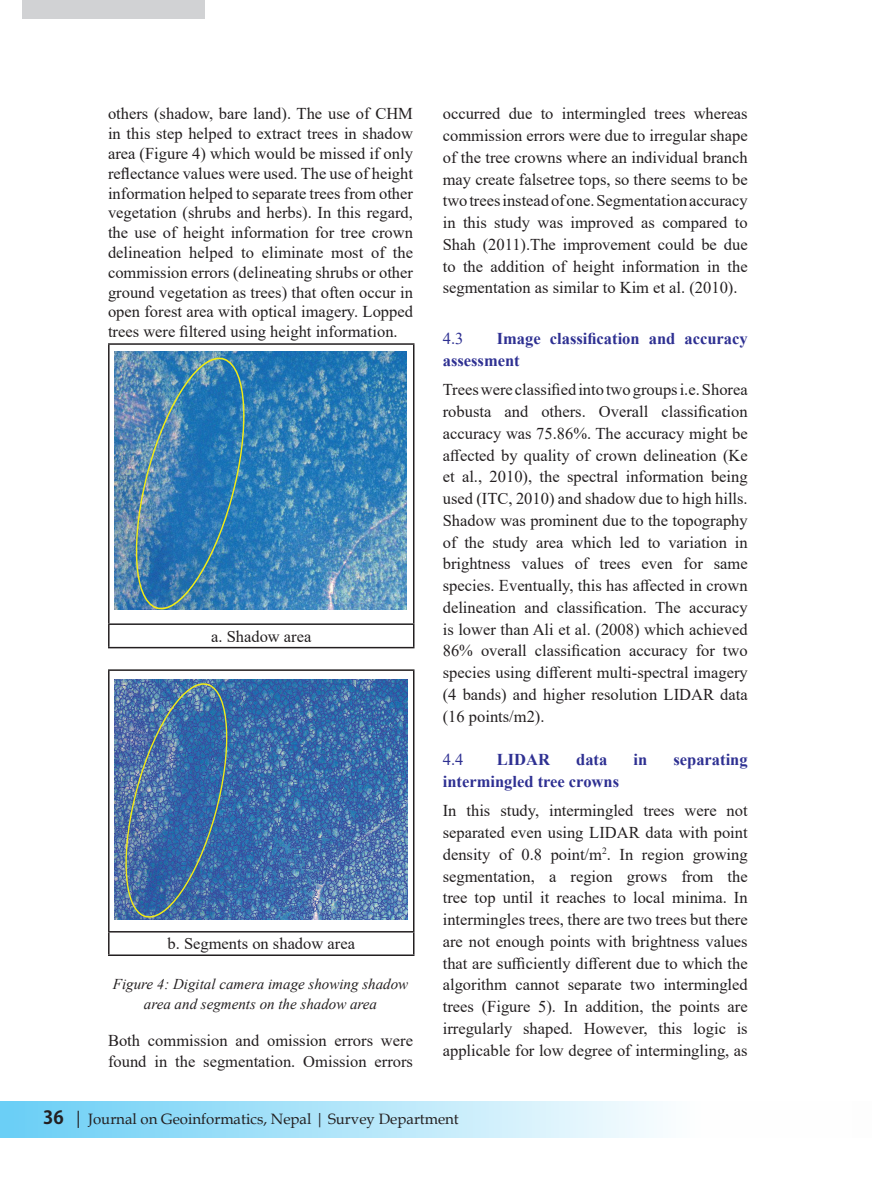
<style>
.page{position:relative;width:872px;height:1178px;background:#fff}
.page>*{position:absolute;margin:0;border:0;box-sizing:border-box;transform-origin:0 0}
.t1{font:16.5px/21.8px "Times New Roman";color:#231f20;text-align:justify}
.t2{font:700 16.5px/21.8px "Times New Roman";color:#2e3092}
.t3{font:16.5px "Times New Roman";color:#2e3092}
.t4{font:italic 15px/19.8px "Times New Roman";color:#231f20;text-align:center}
.t5{font:15px "Book Antiqua";color:#231f20}
.s1{font-family:"Koz Go Pr 6 N";font-weight:700;font-size:18px}
.s2{font-size:18px}
</style>
<div class="page">
<div style="left:0;top:1101px;width:872px;height:37px;background:linear-gradient(to right,#6dd0f6,#fff)"></div>
<div style="left:852px;top:1101px;width:20px;height:37px;background:#fdfdfd"></div>
<div style="left:22px;top:0;width:182px;height:18px;background:#d1d2d4"></div>
<hr style="left:108px;top:343px;width:306px;height:2px;background:#231f20">
<hr style="left:108px;top:345px;width:2px;height:278px;background:#231f20">
<hr style="left:413px;top:345px;width:1px;height:278px;background:#231f20">
<hr style="left:108px;top:623px;width:306px;height:2px;background:#231f20">
<hr style="left:108px;top:625px;width:2px;height:22px;background:#231f20">
<svg style="left:413px;top:625px;width:1px;height:22px"></svg>
<hr style="left:108px;top:647px;width:306px;height:1px;background:#231f20">
<img style="left:115px;top:351px;width:291px;height:259px">
<svg style="left:128px;top:351px;width:124px;height:259px;background:#3f81b0"></svg>
<hr style="left:108px;top:669px;width:306px;height:2px;background:#231f20">
<hr style="left:108px;top:671px;width:2px;height:260px;background:#231f20">
<hr style="left:413px;top:671px;width:1px;height:260px;background:#231f20">
<hr style="left:108px;top:931px;width:306px;height:1px;background:#231f20">
<hr style="left:108px;top:932px;width:2px;height:22px;background:#231f20">
<svg style="left:413px;top:932px;width:1px;height:22px"></svg>
<hr style="left:108px;top:954px;width:306px;height:2px;background:#231f20">
<img style="left:115px;top:679px;width:292px;height:241px">
<img style="left:118px;top:679px;width:116px;height:241px">
<p class="t1" style="left:108px;top:103px;width:306px;line-height:19.8px">others (shadow, bare land). The use of CHM in this step helped to extract trees in shadow area (Figure 4) which would be missed if only reflectance values were used. The use of height information helped to separate trees from other vegetation (shrubs and herbs). In this regard, the use of height information for tree crown delineation helped to eliminate most of the commission errors (delineating shrubs or other ground vegetation as trees) that often occur in open forest area with optical imagery. Lopped trees were filtered using height information.</p>
<p class="t1" style="left:211px;top:625px;width:102px">a. Shadow area</p>
<p class="t1" style="left:167px;top:932px;width:189px">b. Segments on shadow area</p>
<p class="t4" style="left:113px;top:974px;width:297px">Figure 4: Digital camera image showing shadow area and segments on the shadow area</p>
<p class="t1" style="left:108px;top:1028px;width:306px">Both commission and omission errors were found in the segmentation. Omission errors</p>
<p class="t1" style="left:443px;top:103px;width:306px">occurred due to intermingled trees whereas commission errors were due to irregular shape of the tree crowns where an individual branch may create falsetree tops, so there seems to be two trees instead of one. Segmentation accuracy in this study was improved as compared to Shah (2011).The improvement could be due to the addition of height information in the segmentation as similar to Kim et al. (2010).</p>
<p class="t3" style="left:443px;top:327px;width:22px">4.3</p>
<p class="t2" style="left:443px;top:328px;width:306px;text-indent:54px">Image classification and accuracy assessment</p>
<p class="t1" style="left:443px;top:378px;width:306px">Trees were classified into two groups i.e. Shorea robusta and others. Overall classification accuracy was 75.86%. The accuracy might be affected by quality of crown delineation (Ke et al., 2010), the spectral information being used (ITC, 2010) and shadow due to high hills.<br>Shadow was prominent due to the topography of the study area which led to variation in brightness values of trees even for same species. Eventually, this has affected in crown delineation and classification. The accuracy is lower than Ali et al. (2008) which achieved 86% overall classification accuracy for two species using different multi-spectral imagery (4 bands) and higher resolution LIDAR data (16 points/m2).</p>
<p class="t3" style="left:443px;top:748px;width:22px">4.4</p>
<p class="t2" style="left:497px;top:748px;width:55px">LIDAR</p>
<p class="t2" style="left:576px;top:748px;width:33px">data</p>
<p class="t2" style="left:633px;top:748px;width:15px">in</p>
<p class="t2" style="left:673px;top:748px;width:76px">separating</p>
<p class="t2" style="left:443px;top:770px;width:178px">intermingled tree crowns</p>
<p class="t1" style="left:443px;top:799px;width:306px">In this study, intermingled trees were not separated even using LIDAR data with point density of 0.8 point/m<sup>2</sup>. In region growing segmentation, a region grows from the tree top until it reaches to local minima. In intermingles trees, there are two trees but there are not enough points with brightness values that are sufficiently different due to which the algorithm cannot separate two intermingled trees (Figure 5). In addition, the points are irregularly shaped. However, this logic is applicable for low degree of intermingling, as</p>
<p class="t5" style="left:43px;top:1108px;width:417px"><span class="s1">36</span> <span class="s2">|</span> Journal on Geoinformatics, Nepal | Survey Department</p>
</div>
